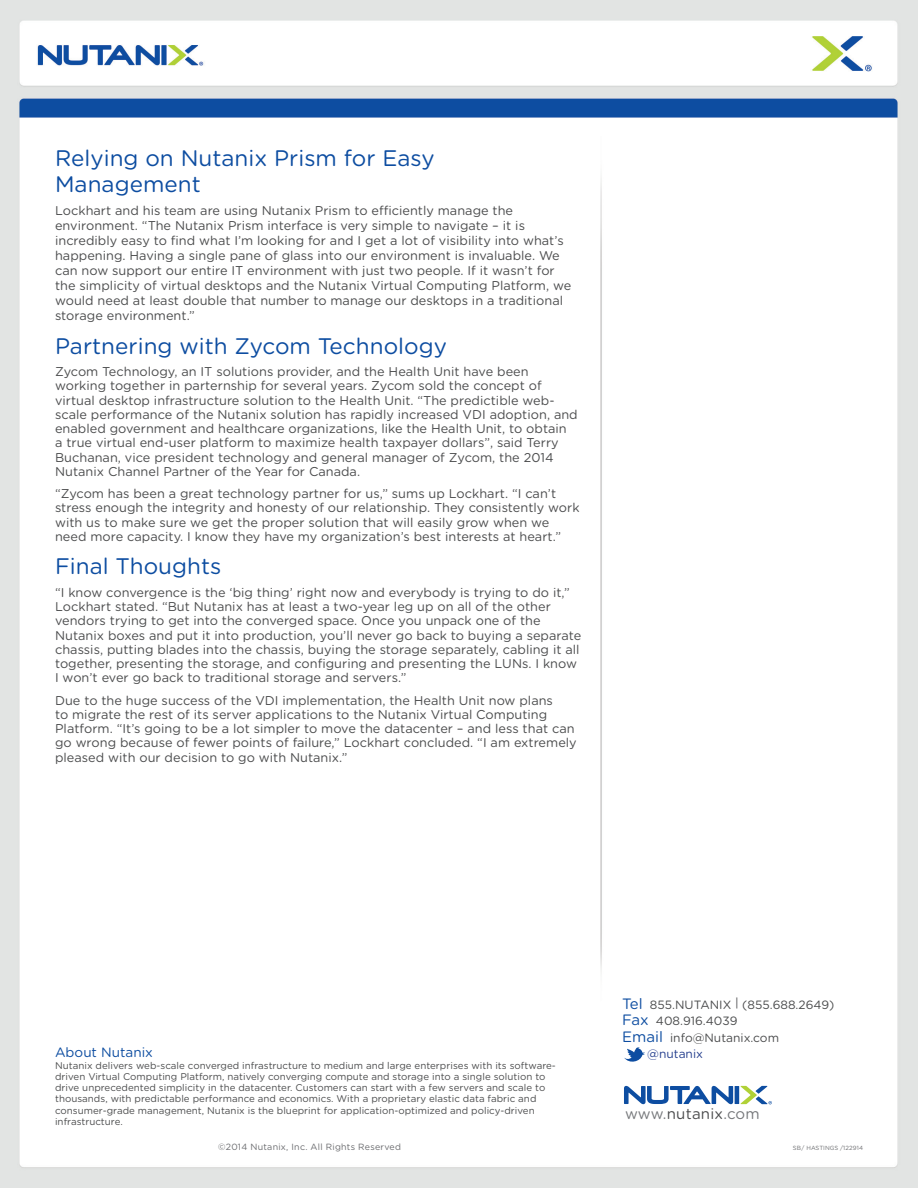
<style>
.page{position:relative;width:918px;height:1188px;background:#fff}
.page>*{position:absolute;margin:0;border:0;box-sizing:border-box;transform-origin:0 0}
.Section_Header_-_BLU{font:22.5px/25.5px "Gotham Rounded";color:#0d4da1}
.Sidebar_Bullets{font:15px "Gotham Rounded";letter-spacing:.015em;color:#76787b}
.ABOUT_-_text{font:13.5px "Gotham Rounded";color:#0d4da1}
.Section_Header_-_BLU-2{font:12.75px/14.2px "Gotham Rounded";color:#4b4c4d}
.t1{font:12px/16.5px "Gotham Rounded";color:#4b4c4d}
.ABOUT_-_text-2{font:9.75px/11.2px "Gotham Rounded";color:#4b4c4d}
.BodyTextBeforeBullet{font:9px "Gotham Rounded";color:#6c6d70}
.BodyTextBeforeBullet-2{font:6px "Gotham Rounded";color:#6c6d70}
.s1{font-size:15px;color:#0d4da1}
.s2{color:#253f8e}
.s3{color:#4b4c4d}
</style>
<div class="page">
<img style="left:0;top:0;width:918px;height:1188px">
<svg style="left:624px;top:1047px;width:21px;height:18px"></svg>
<svg style="left:624px;top:1086px;width:109px;height:18px"></svg>
<hr style="left:735px;top:1086px;width:4px;height:18px;background:#0d4da1">
<svg style="left:741px;top:1086px;width:31px;height:18px"></svg>
<p class="Section_Header_-_BLU" style="left:55px;top:145px;width:381px">Relying on Nutanix Prism for Easy<br>Management</p>
<p class="Section_Header_-_BLU-2" style="left:55px;top:203px;width:518px;line-height:15px">Lockhart and his team are using Nutanix Prism to efficiently manage the environment. “The Nutanix Prism interface is very simple to navigate – it is incredibly easy to find what I’m looking for and I get a lot of visibility into what’s happening. Having a single pane of glass into our environment is invaluable. We can now support our entire IT environment with just two people. If it wasn’t for the simplicity of virtual desktops and the Nutanix Virtual Computing Platform, we would need at least double that number to manage our desktops in a traditional storage environment.”</p>
<p class="Section_Header_-_BLU" style="left:55px;top:332px;width:393px">Partnering with Zycom Technology</p>
<p class="Section_Header_-_BLU-2" style="left:55px;top:364px;width:524px">Zycom Technology, an IT solutions provider, and the Health Unit have been working together in parternship for several years. Zycom sold the concept of virtual desktop infrastructure solution to the Health Unit. “The predictible web&shy;scale performance of the Nutanix solution has rapidly increased VDI adoption, and enabled government and healthcare organizations, like the Health Unit, to obtain<br>a true virtual end-user platform to maximize health taxpayer dollars”, said Terry Buchanan, vice president technology and general manager of Zycom, the 2014<br>Nutanix Channel Partner of the Year for Canada.</p>
<p class="Section_Header_-_BLU-2" style="left:55px;top:486px;width:526px">“Zycom has been a great technology partner for us,” sums up Lockhart. “I can’t stress enough the integrity and honesty of our relationship. They consistently work with us to make sure we get the proper solution that will easily grow when we need more capacity. I know they have my organization’s best interests at heart.”</p>
<p class="Section_Header_-_BLU" style="left:55px;top:553px;width:168px">Final Thoughts</p>
<p class="Section_Header_-_BLU-2" style="left:55px;top:585px;width:528px">“I know convergence is the ‘big thing’ right now and everybody is trying to do it,” Lockhart stated. “But Nutanix has at least a two-year leg up on all of the other vendors trying to get into the converged space. Once you unpack one of the Nutanix boxes and put it into production, you’ll never go back to buying a separate chassis, putting blades into the chassis, buying the storage separately, cabling it all together, presenting the storage, and configuring and presenting the LUNs. I know I won’t ever go back to traditional storage and servers.”</p>
<p class="Section_Header_-_BLU-2" style="left:55px;top:692px;width:523px">Due to the huge success of the VDI implementation, the Health Unit now plans<br>to migrate the rest of its server applications to the Nutanix Virtual Computing Platform. “It’s going to be a lot simpler to move the datacenter – and less that can go wrong because of fewer points of failure,” Lockhart concluded. “I am extremely pleased with our decision to go with Nutanix.”</p>
<p class="ABOUT_-_text" style="left:55px;top:1043px;width:99px">About Nutanix</p>
<p class="ABOUT_-_text-2" style="left:55px;top:1059px;width:502px">Nutanix delivers web-scale converged infrastructure to medium and large enterprises with its software&shy;driven Virtual Computing Platform, natively converging compute and storage into a single solution to drive unprecedented simplicity in the datacenter. Customers can start with a few servers and scale to thousands, with predictable performance and economics. With a proprietary elastic data fabric and consumer-grade management, Nutanix is the blueprint for application-optimized and policy-driven infrastructure.</p>
<p class="t1" style="left:622px;top:996px;width:214px"><span class="s1">Tel</span> 855.NUTANIX | (855.688.2649)</p>
<p class="t1" style="left:622px;top:1012px;width:117px"><span class="s1">Fax</span> 408.916.4039</p>
<p class="t1" style="left:647px;top:1029px;width:133px;text-indent:-25px"><span class="s1">Email</span> info@Nutanix.com <span class="s2">@nutanix</span></p>
<p class="Sidebar_Bullets" style="left:625px;top:1103px;width:136px">www.<span class="s3">nutanix</span>.com</p>
<p class="BodyTextBeforeBullet" style="left:218px;top:1140px;width:185px">©2014 Nutanix, Inc. All Rights Reserved</p>
<p class="BodyTextBeforeBullet-2" style="left:793px;top:1144px;width:72px">SB/ HASTINGS /122914</p>
</div>
